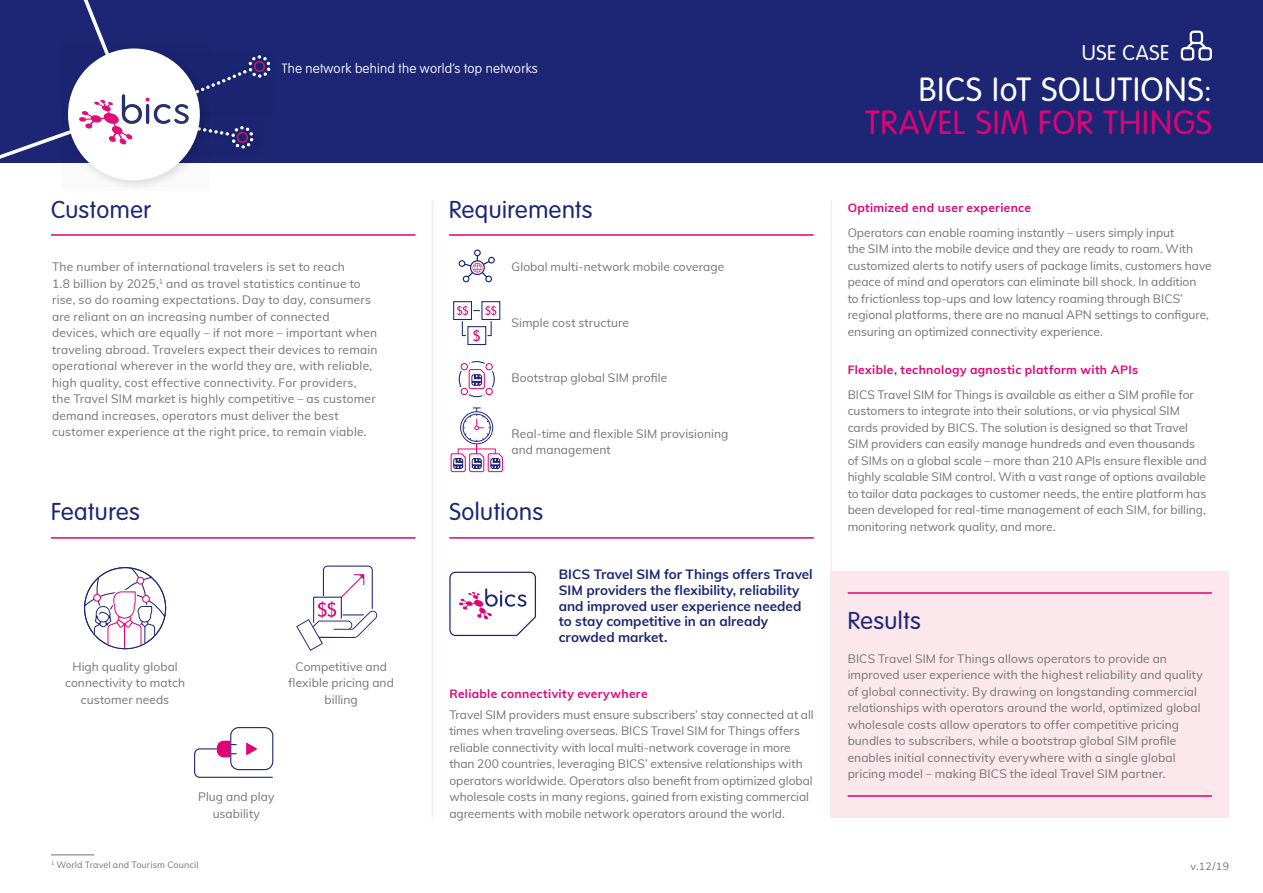
<style>
.page{position:relative;width:1263px;height:893px;background:#fff}
.page>*{position:absolute;margin:0;border:0;box-sizing:border-box;transform-origin:0 0}
.t1{font:300 33px "VAG Rounded LT Pro";letter-spacing:.03em;color:#e00277}
.t2{font:300 33px "VAG Rounded LT Pro";letter-spacing:.03em;color:#fff}
.t3{font:300 24px "VAG Rounded LT Pro";letter-spacing:.02em;color:#1c2675}
.t4{font:300 21px "VAG Rounded LT Pro";letter-spacing:.03em;color:#fff}
.t5{font:300 15px "VAG Rounded LT Pro";color:#e00277}
.t6{font:700 13.5px/15.8px "Muli";color:#1c2675}
.t7{font:100 13.2px "VAG Rounded LT Pro";letter-spacing:.02em;color:#fff}
.t8{font:12px/16.5px "Muli";letter-spacing:.005em;color:#727373}
.t9{font:700 12px "Muli";letter-spacing:.025em;color:#e00277}
.t10{font:10.5px "Muli";color:#727373}
.t11{font:9px "Muli";letter-spacing:.015em;color:#727373}
</style>
<div class="page">
<div style="left:0;top:0;width:1263px;height:162px;background:#1c2675"></div>
<svg style="left:62px;top:162px;width:148px;height:25px"></svg>
<div style="left:68px;top:48px;width:132px;height:132px;background:#fff;border-radius:50%"></div>
<svg style="left:0;top:0;width:271px;height:162px"></svg>
<div style="left:1181px;top:47px;width:13px;height:14px;border:2px solid #fff;border-radius:3px"></div>
<div style="left:1198px;top:47px;width:14px;height:14px;border:2px solid #fff;border-radius:3px"></div>
<div style="left:1189px;top:31px;width:14px;height:13px;border:2px solid #fff;border-radius:3px"></div>
<svg style="left:1184px;top:39px;width:25px;height:12px"></svg>
<hr style="left:51px;top:234px;width:364px;height:2px;background:#e00277">
<hr style="left:831px;top:200px;width:1px;height:618px;background:#fbe7ec">
<hr style="left:432px;top:200px;width:1px;height:618px;background:#fbe7ec">
<hr style="left:449px;top:234px;width:365px;height:2px;background:#e00277">
<hr style="left:51px;top:537px;width:364px;height:2px;background:#e00277">
<div style="left:831px;top:571px;width:398px;height:247px;background:#fbe7ec"></div>
<hr style="left:848px;top:592px;width:364px;height:2px;background:#e00277">
<hr style="left:848px;top:795px;width:364px;height:2px;background:#e00277">
<hr style="left:449px;top:537px;width:365px;height:2px;background:#e00277">
<hr style="left:51px;top:854px;width:43px;height:1px;background:#727373">
<svg style="left:296px;top:566px;width:81px;height:85px"></svg>
<svg style="left:194px;top:727px;width:80px;height:51px"></svg>
<svg style="left:84px;top:567px;width:83px;height:83px"></svg>
<div style="left:84px;top:567px;width:82px;height:82px;border:1px solid #1c2675;border-radius:50%"></div>
<svg style="left:453px;top:301px;width:48px;height:44px"></svg>
<svg style="left:458px;top:249px;width:37px;height:33px"></svg>
<svg style="left:449px;top:572px;width:87px;height:64px"></svg>
<svg style="left:450px;top:407px;width:53px;height:65px"></svg>
<svg style="left:459px;top:361px;width:36px;height:36px"></svg>
<p class="t7" style="left:282px;top:61px;width:258px">The network behind the world’s top networks</p>
<h2 class="t3" style="left:51px;top:196px;width:102px">Customer</h2>
<h2 class="t3" style="left:449px;top:196px;width:145px">Requirements</h2>
<p class="t8" style="left:52px;top:258px;width:327px">The number of international travelers is set to reach<br>1.8 billion by 2025,<sup>1</sup> and as travel statistics continue to rise, so do roaming expectations. Day to day, consumers are reliant on an increasing number of connected devices, which are equally – if not more – important when traveling abroad. Travelers expect their devices to remain operational wherever in the world they are, with reliable, high quality, cost effective connectivity. For providers, the Travel SIM market is highly competitive – as customer demand increases, operators must deliver the best customer experience at the right price, to remain viable.</p>
<h2 class="t3" style="left:51px;top:498px;width:90px">Features</h2>
<p class="t8" style="left:65px;top:658px;width:122px;text-align:center">High quality global connectivity to match customer needs</p>
<p class="t8" style="left:289px;top:658px;width:107px;text-align:center">Competitive and flexible pricing and billing</p>
<p class="t8" style="left:198px;top:788px;width:78px;text-align:center">Plug and play usability</p>
<p class="t11" style="left:51px;top:858px;width:149px"><sup>1</sup> World Travel and Tourism Council</p>
<p class="t5" style="left:473px;top:327px;width:9px">$</p>
<p class="t8" style="left:511px;top:258px;width:214px">Global multi-network mobile coverage</p>
<p class="t8" style="left:511px;top:313px;width:119px">Simple cost structure</p>
<p class="t8" style="left:511px;top:369px;width:157px">Bootstrap global SIM profile</p>
<p class="t8" style="left:511px;top:424px;width:218px">Real-time and flexible SIM provisioning and management</p>
<h2 class="t3" style="left:449px;top:498px;width:95px">Solutions</h2>
<p class="t6" style="left:559px;top:566px;width:256px">BICS Travel SIM for Things offers Travel SIM providers the flexibility, reliability and improved user experience needed to stay competitive in an already crowded market.</p>
<p class="t9" style="left:449px;top:685px;width:200px">Reliable connectivity everywhere</p>
<p class="t8" style="left:449px;top:706px;width:366px">Travel SIM providers must ensure subscribers’ stay connected at all times when traveling overseas. BICS Travel SIM for Things offers reliable connectivity with local multi-network coverage in more than 200 countries, leveraging BICS’ extensive relationships with operators worldwide. Operators also benefit from optimized global wholesale costs in many regions, gained from existing commercial agreements with mobile network operators around the world.</p>
<h3 class="t4" style="left:1082px;top:41px;width:89px">USE CASE</h3>
<h1 class="t2" style="left:919px;top:70px;width:294px">BICS IoT SOLUTIONS:</h1>
<h1 class="t1" style="left:865px;top:103px;width:348px">TRAVEL SIM FOR THINGS</h1>
<p class="t9" style="left:848px;top:199px;width:185px">Optimized end user experience</p>
<p class="t8" style="left:848px;top:224px;width:365px">Operators can enable roaming instantly – users simply input<br>the SIM into the mobile device and they are ready to roam. With customized alerts to notify users of package limits, customers have peace of mind and operators can eliminate bill shock. In addition<br>to frictionless top-ups and low latency roaming through BICS’ regional platforms, there are no manual APN settings to configure, ensuring an optimized connectivity experience.</p>
<p class="t9" style="left:848px;top:361px;width:292px">Flexible, technology agnostic platform with APIs</p>
<p class="t8" style="left:848px;top:386px;width:360px">BICS Travel SIM for Things is available as either a SIM profile for customers to integrate into their solutions, or via physical SIM cards provided by BICS. The solution is designed so that Travel SIM providers can easily manage hundreds and even thousands of SIMs on a global scale – more than 210 APIs ensure flexible and highly scalable SIM control. With a vast range of options available to tailor data packages to customer needs, the entire platform has been developed for real-time management of each SIM, for billing, monitoring network quality, and more.</p>
<h2 class="t3" style="left:848px;top:607px;width:74px">Results</h2>
<p class="t8" style="left:848px;top:650px;width:357px">BICS Travel SIM for Things allows operators to provide an improved user experience with the highest reliability and quality of global connectivity. By drawing on longstanding commercial relationships with operators around the world, optimized global wholesale costs allow operators to offer competitive pricing bundles to subscribers, while a bootstrap global SIM profile enables initial connectivity everywhere with a single global pricing model – making BICS the ideal Travel SIM partner.</p>
<p class="t10" style="left:1190px;top:858px;width:40px">v.12/19</p>
</div>
